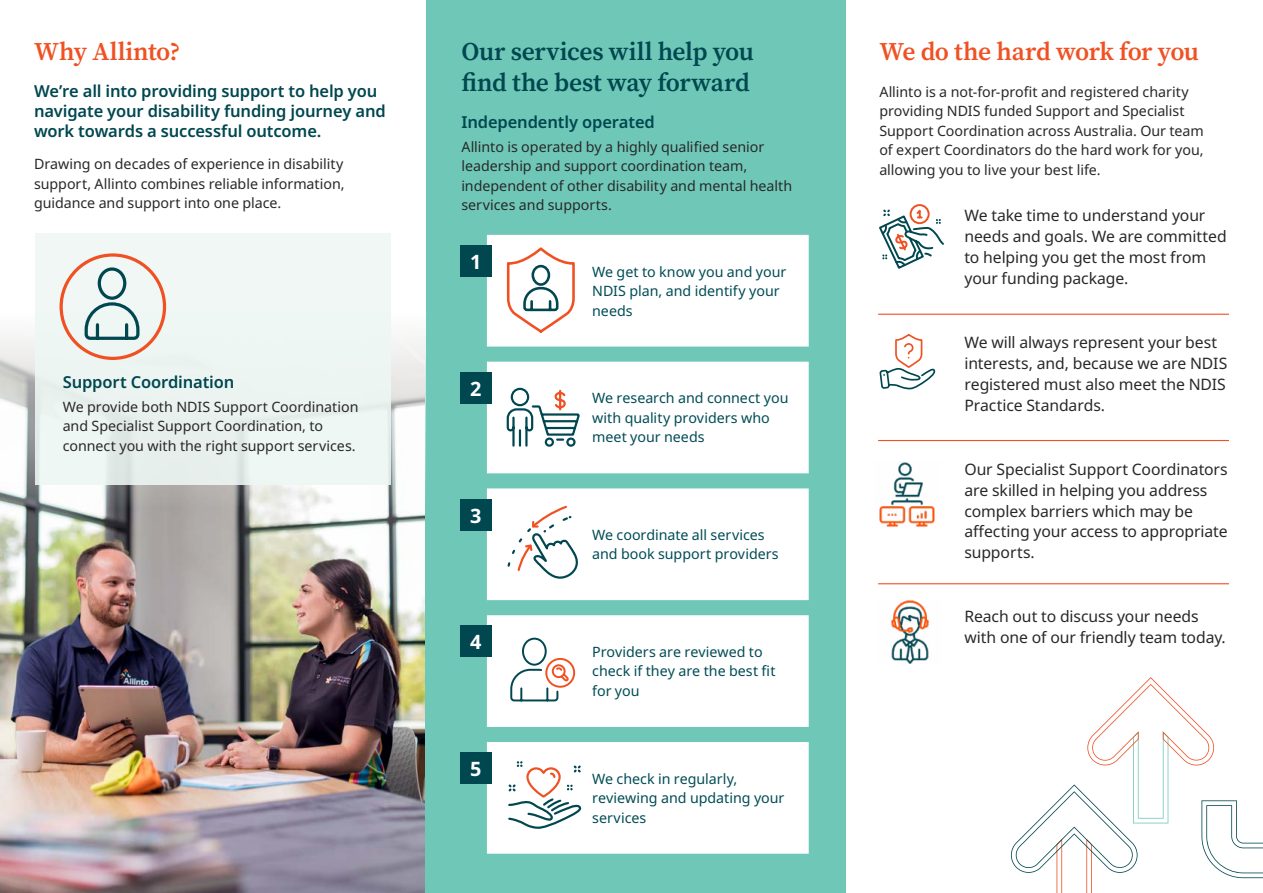
<style>
.page{position:relative;width:1263px;height:893px;background:#fff}
.page>*{position:absolute;margin:0;border:0;box-sizing:border-box;transform-origin:0 0}
.t1{font:600 25.5px/30.6px "Source Serif 4";letter-spacing:-.015em;color:#004750}
.t2{font:600 25.5px "Source Serif 4";letter-spacing:-.025em;color:#f05123}
.t3{font:600 25.5px "Source Serif 4";letter-spacing:-.005em;color:#f05123}
.t4{font:700 19.8px "Noto Sans";color:#fff}
.t5{font:600 16.5px/19.8px "Noto Sans";letter-spacing:-.01em;color:#004750}
.t6{font:15.75px/21px "Noto Sans";letter-spacing:-.005em;color:#292829}
.t7{font:14.25px/19.5px "Noto Sans";color:#292829}
.t8{font:14.25px/19.5px "Noto Sans";color:#004c55}
</style>
<div class="page">
<img style="left:0;top:507px;width:425px;height:386px">
<div style="left:425px;top:0;width:421px;height:893px;background:#6fc8b7"></div>
<svg style="left:1011px;top:677px;width:252px;height:216px"></svg>
<img style="left:879px;top:462px;width:56px;height:65px">
<img style="left:891px;top:600px;width:39px;height:63px">
<hr style="left:878px;top:440px;width:351px;height:1px;background:#f05123">
<hr style="left:878px;top:314px;width:351px;height:1px;background:#f05123">
<hr style="left:878px;top:583px;width:351px;height:1px;background:#f05123">
<div style="left:487px;top:235px;width:322px;height:112px;background:#fff;border:2px solid #fff"></div>
<svg style="left:506px;top:247px;width:69px;height:86px"></svg>
<div style="left:460px;top:245px;width:31px;height:32px;background:#004750"></div>
<div style="left:487px;top:362px;width:322px;height:111px;background:#fff"></div>
<div style="left:460px;top:372px;width:31px;height:32px;background:#004750"></div>
<div style="left:487px;top:488px;width:322px;height:112px;background:#fff;border:2px solid #fff"></div>
<div style="left:460px;top:499px;width:31px;height:31px;background:#004750"></div>
<div style="left:487px;top:615px;width:322px;height:112px;background:#fff;border:2px solid #fff"></div>
<div style="left:460px;top:626px;width:31px;height:31px;background:#004750"></div>
<div style="left:487px;top:742px;width:322px;height:112px;background:#fff;border:2px solid #fff"></div>
<div style="left:460px;top:752px;width:31px;height:32px;background:#004750"></div>
<svg style="left:506px;top:387px;width:74px;height:60px"></svg>
<svg style="left:879px;top:204px;width:65px;height:65px"></svg>
<svg style="left:507px;top:505px;width:71px;height:74px"></svg>
<svg style="left:510px;top:637px;width:61px;height:65px"></svg>
<div style="left:545px;top:658px;width:30px;height:30px;border:2px solid #f05123;border-radius:50%"></div>
<svg style="left:508px;top:761px;width:74px;height:68px"></svg>
<div style="left:35px;top:233px;width:355px;height:252px;background:#eef7f4"></div>
<svg style="left:83px;top:266px;width:57px;height:74px"></svg>
<div style="left:60px;top:253px;width:106px;height:107px;border:3px solid #f05123;border-radius:50%"></div>
<svg style="left:879px;top:333px;width:57px;height:57px"></svg>
<h1 class="t3" style="left:34px;top:35px;width:148px">Why Allinto?</h1>
<p class="t5" style="left:34px;top:82px;width:353px">We’re all into providing support to help you navigate your disability funding journey and work towards a successful outcome.</p>
<p class="t7" style="left:34px;top:155px;width:312px;text-align:justify">Drawing on decades of experience in disability support, Allinto combines reliable information, guidance and support into one place.</p>
<p class="t5" style="left:63px;top:372px;width:173px">Support Coordination</p>
<p class="t7" style="left:63px;top:397px;width:297px">We provide both NDIS Support Coordination and Specialist Support Coordination, to connect you with the right support services.</p>
<h1 class="t1" style="left:461px;top:36px;width:294px">Our services will help you find the best way forward</h1>
<p class="t5" style="left:461px;top:112px;width:195px">Independently operated</p>
<p class="t7" style="left:461px;top:137px;width:332px">Allinto is operated by a highly qualified senior leadership and support coordination team, independent of other disability and mental health services and supports.</p>
<h2 class="t4" style="left:470px;top:248px;width:13px">1</h2>
<h2 class="t4" style="left:470px;top:375px;width:13px">2</h2>
<h2 class="t4" style="left:470px;top:501px;width:13px">3</h2>
<h2 class="t4" style="left:470px;top:628px;width:13px">4</h2>
<h2 class="t4" style="left:470px;top:755px;width:13px">5</h2>
<p class="t8" style="left:592px;top:262px;width:196px">We get to know you and your<br>NDIS plan, and identify your needs</p>
<p class="t8" style="left:592px;top:389px;width:198px">We research and connect you with quality providers who meet your needs</p>
<p class="t8" style="left:592px;top:525px;width:188px">We coordinate all services and book support providers</p>
<p class="t8" style="left:592px;top:642px;width:185px">Providers are reviewed to check if they are the best fit for you</p>
<p class="t8" style="left:592px;top:769px;width:194px">We check in regularly, reviewing and updating your services</p>
<h1 class="t2" style="left:879px;top:35px;width:321px">We do the hard work for you</h1>
<p class="t7" style="left:879px;top:82px;width:326px">Allinto is a not-for-profit and registered charity providing NDIS funded Support and Specialist Support Coordination across Australia. Our team of expert Coordinators do the hard work for you, allowing you to live your best life.</p>
<p class="t6" style="left:964px;top:206px;width:264px">We take time to understand your needs and goals. We are committed to helping you get the most from your funding package.</p>
<p class="t6" style="left:964px;top:332px;width:264px">We will always represent your best interests, and, because we are NDIS registered must also meet the NDIS<br>Practice Standards.</p>
<p class="t6" style="left:964px;top:459px;width:265px">Our Specialist Support Coordinators are skilled in helping you address complex barriers which may be affecting your access to appropriate supports.</p>
<p class="t6" style="left:964px;top:606px;width:263px">Reach out to discuss your needs with one of our friendly team today.</p>
</div>
